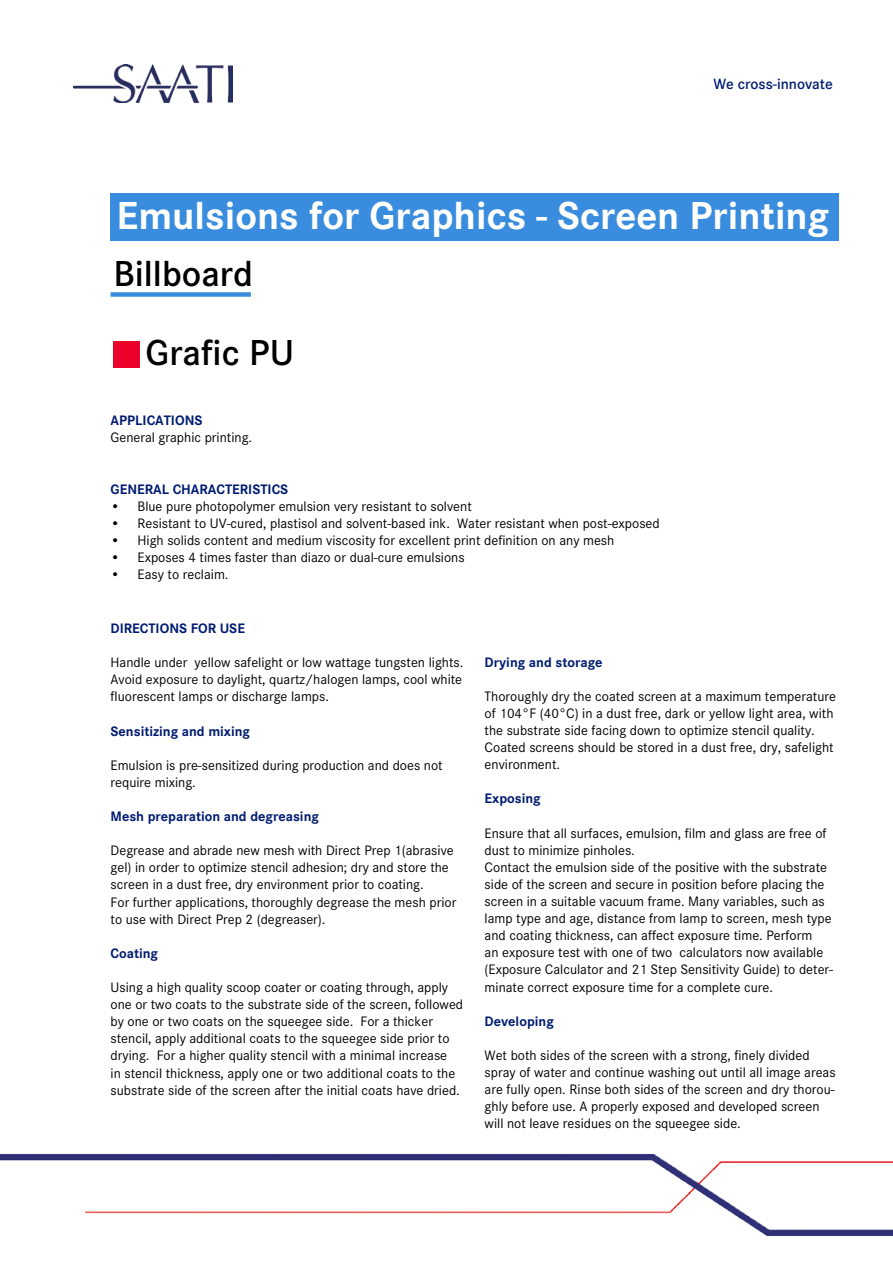
<style>
.page{position:relative;width:893px;height:1263px;background:#fff}
.page>*{position:absolute;margin:0;border:0;box-sizing:border-box;transform-origin:0 0}
.t1{font:700 40.5px "Corporate S";color:#fff}
.t2{font:600 37.5px "Corporate S";color:#000}
.t3{font:600 15.45px "Corporate S";color:#001c71}
.t4{font:14.25px/17.1px "Corporate S";color:#000}
.t5{font:700 14.25px "Corporate S";color:#001c71}
</style>
<div class="page">
<img style="left:73px;top:64px;width:159px;height:39px">
<img style="left:0;top:1153px;width:893px;height:83px">
<div style="left:111px;top:193px;width:728px;height:48px;background:#3a8dde"></div>
<div style="left:113px;top:341px;width:27px;height:26px;background:#ea0029"></div>
<div style="left:111px;top:292px;width:140px;height:5px;background:#3a8dde"></div>
<p class="t3" style="left:713px;top:75px;width:121px">We cross-innovate</p>
<h1 class="t1" style="left:117px;top:192px;width:714px">Emulsions for Graphics - Screen Printing</h1>
<h2 class="t2" style="left:113px;top:252px;width:141px">Billboard</h2>
<h2 class="t2" style="left:146px;top:331px;width:150px">Grafic PU</h2>
<p class="t5" style="left:111px;top:412px;width:93px">APPLICATIONS</p>
<p class="t4" style="left:111px;top:429px;width:143px">General graphic printing.</p>
<p class="t5" style="left:111px;top:481px;width:179px">GENERAL CHARACTERISTICS</p>
<p class="t4" style="left:111px;top:498px;width:363px">• Blue pure photopolymer emulsion very resistant to solvent</p>
<p class="t4" style="left:111px;top:515px;width:551px">• Resistant to UV-cured, plastisol and solvent-based ink. Water resistant when post-exposed</p>
<p class="t4" style="left:111px;top:532px;width:505px">• High solids content and medium viscosity for excellent print definition on any mesh</p>
<p class="t4" style="left:111px;top:549px;width:356px">• Exposes 4 times faster than diazo or dual-cure emulsions</p>
<p class="t4" style="left:111px;top:566px;width:120px">• Easy to reclaim.</p>
<p class="t5" style="left:111px;top:620px;width:136px">DIRECTIONS FOR USE</p>
<p class="t4" style="left:111px;top:654px;width:354px;text-align:justify">Handle under yellow safelight or low wattage tungsten lights.<br>Avoid exposure to daylight, quartz/halogen lamps, cool white fluorescent lamps or discharge lamps.</p>
<p class="t5" style="left:111px;top:723px;width:141px">Sensitizing and mixing</p>
<p class="t4" style="left:111px;top:756px;width:334px">Emulsion is pre-sensitized during production and does not require mixing.</p>
<p class="t5" style="left:111px;top:808px;width:210px">Mesh preparation and degreasing</p>
<p class="t4" style="left:111px;top:842px;width:347px">Degrease and abrade new mesh with Direct Prep 1(abrasive gel) in order to optimize stencil adhesion; dry and store the screen in a dust free, dry environment prior to coating.<br>For further applications, thoroughly degrease the mesh prior to use with Direct Prep 2 (degreaser).</p>
<p class="t5" style="left:111px;top:945px;width:49px">Coating</p>
<p class="t4" style="left:111px;top:979px;width:354px">Using a high quality scoop coater or coating through, apply one or two coats to the substrate side of the screen, followed by one or two coats on the squeegee side. For a thicker stencil, apply additional coats to the squeegee side prior to drying. For a higher quality stencil with a minimal increase<br>in stencil thickness, apply one or two additional coats to the substrate side of the screen after the initial coats have dried.</p>
<p class="t5" style="left:485px;top:654px;width:120px">Drying and storage</p>
<p class="t4" style="left:485px;top:688px;width:353px">Thoroughly dry the coated screen at a maximum temperature of 104°F (40°C) in a dust free, dark or yellow light area, with the substrate side facing down to optimize stencil quality.<br>Coated screens should be stored in a dust free, dry, safelight environment.</p>
<p class="t5" style="left:485px;top:790px;width:58px">Exposing</p>
<p class="t4" style="left:485px;top:824px;width:350px">Ensure that all surfaces, emulsion, film and glass are free of dust to minimize pinholes.<br>Contact the emulsion side of the positive with the substrate side of the screen and secure in position before placing the screen in a suitable vacuum frame. Many variables, such as lamp type and age, distance from lamp to screen, mesh type and coating thickness, can affect exposure time. Perform<br>an exposure test with one of two calculators now available (Exposure Calculator and 21 Step Sensitivity Guide) to deter&shy;minate correct exposure time for a complete cure.</p>
<p class="t5" style="left:485px;top:1013px;width:71px">Developing</p>
<p class="t4" style="left:485px;top:1047px;width:352px">Wet both sides of the screen with a strong, finely divided spray of water and continue washing out until all image areas are fully open. Rinse both sides of the screen and dry thorou&shy;ghly before use. A properly exposed and developed screen will not leave residues on the squeegee side.</p>
</div>
